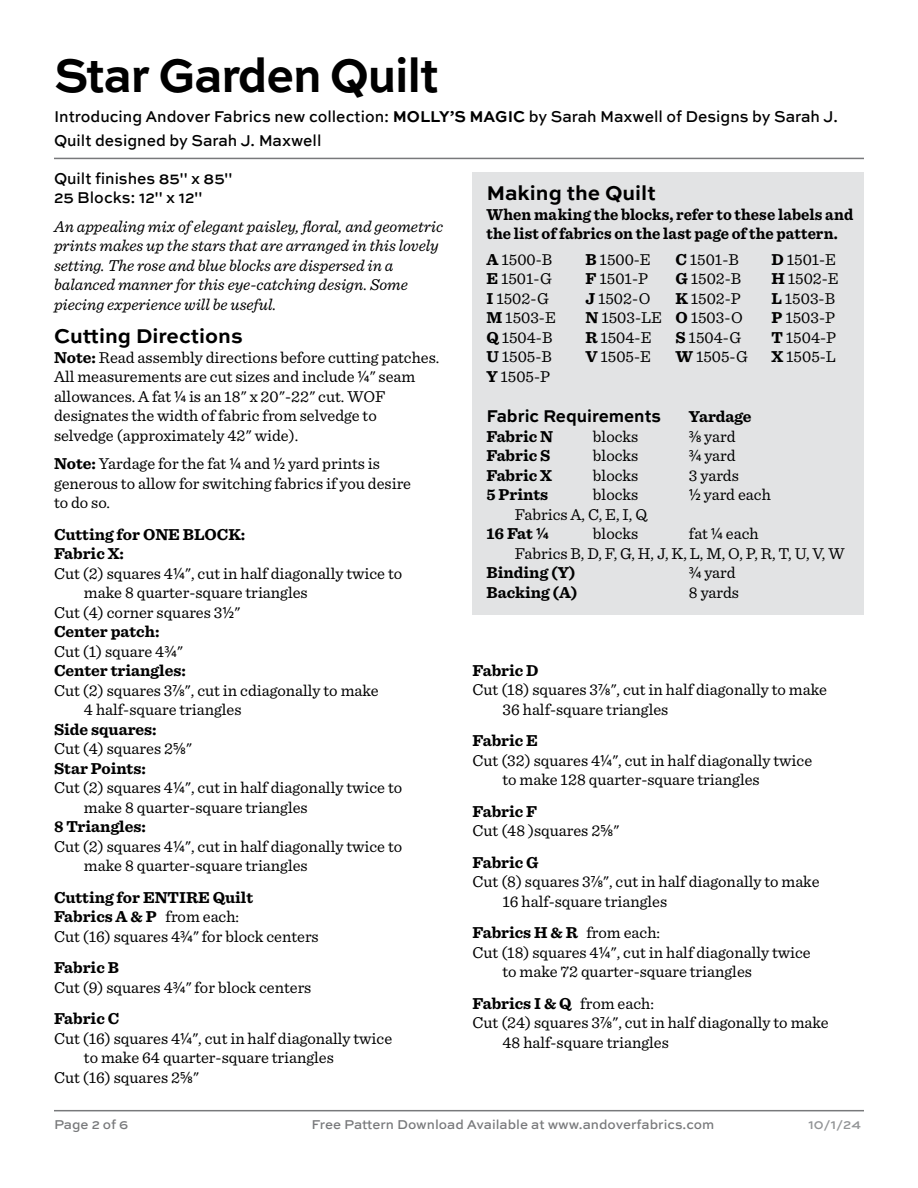
<style>
.page{position:relative;width:918px;height:1188px;background:#fff}
.page>*{position:absolute;margin:0;border:0;box-sizing:border-box;transform-origin:0 0}
.t1{font:700 49.5px "Sweet Sans Pro";letter-spacing:-.025em;color:#000;scale:.95 1}
.t2{font:700 21px "Sweet Sans Pro";color:#000}
.t3{font:700 18px "Sweet Sans Pro";color:#000;scale:.95 1}
.t4{font:16.5px/19.5px "Sentinel";color:#000}
.t5{font:italic 16.5px/19.5px "Sentinel";color:#000}
.t6{font:700 16.5px "Sentinel";color:#000}
.t7{font:500 16.5px/24px "Sweet Sans Pro";color:#000;scale:.95 1}
.t8{font:700 16.5px/19.5px "Sentinel";color:#000;scale:.95 1}
.t9{font:500 13.5px "Sweet Sans Pro";color:#78797b}
.t10{font:500 13.5px "Sweet Sans Pro";color:#929496}
.s1{font-weight:700}
.s2{font-family:"Utile";font-weight:500}
.s3{font-family:"Utile";font-weight:700}
.s4{font-weight:400}
</style>
<div class="page">
<hr style="left:54px;top:158px;width:810px;height:1px;background:#78797b">
<hr style="left:54px;top:1110px;width:810px;height:1px;background:#78797b">
<div style="left:472px;top:172px;width:392px;height:443px;background:#e2e3e4"></div>
<h1 class="t1" style="left:54px;top:38px;width:407px">Star Garden Quilt</h1>
<p class="t7" style="left:54px;top:104px;width:827px">Introducing Andover Fabrics new collection: <span class="s1">MOLLY’S MAGIC</span> by Sarah Maxwell of Designs by Sarah J.<br>Quilt designed by Sarah J. Maxwell</p>
<p class="t7" style="left:54px;top:168px;width:189px;line-height:19.5px">Quilt finishes 85" x 85"<br>25 Blocks: 12" x 12"</p>
<p class="t5" style="left:54px;top:215px;width:391px">An appealing mix of elegant paisley, floral, and geometric prints makes up the stars that are arranged in this lovely setting. The rose and blue blocks are dispersed in a balanced manner for this eye-catching design. Some piecing experience will be useful.</p>
<p class="t2" style="left:54px;top:320px;width:190px">Cutting Directions</p>
<p class="t4" style="left:54px;top:347px;width:387px"><span class="s1">Note:</span> Read assembly directions before cutting patches.<br>All measurements are cut sizes and include <span class="s2">1/4</span>" seam allowances. A fat <span class="s2">1/4</span> is an 18" x 20"-22" cut. WOF designates the width of fabric from selvedge to selvedge (approximately 42" wide).</p>
<p class="t4" style="left:54px;top:453px;width:359px"><span class="s1">Note:</span> Yardage for the fat <span class="s2">1/4</span> and <span class="s2">1/2</span> yard prints is generous to allow for switching fabrics if you desire to do so.</p>
<p class="t6" style="left:54px;top:521px;width:193px">Cutting for ONE BLOCK:</p>
<p class="t6" style="left:54px;top:541px;width:71px">Fabric X:</p>
<p class="t4" style="left:54px;top:562px;width:350px">Cut (2) squares 4<span class="s2">1/4</span>", cut in half diagonally twice to</p>
<p class="t4" style="left:84px;top:582px;width:225px">make 8 quarter-square triangles</p>
<p class="t4" style="left:54px;top:601px;width:188px">Cut (4) corner squares 3<span class="s2">1/2</span>"</p>
<p class="t6" style="left:54px;top:619px;width:107px">Center patch:</p>
<p class="t4" style="left:54px;top:640px;width:131px">Cut (1) square 4<span class="s2">3/4</span>"</p>
<p class="t6" style="left:54px;top:658px;width:133px">Center triangles:</p>
<p class="t4" style="left:54px;top:679px;width:326px">Cut (2) squares 3<span class="s2">7/8</span>", cut in cdiagonally to make</p>
<p class="t4" style="left:84px;top:699px;width:159px">4 half-square triangles</p>
<p class="t6" style="left:54px;top:716px;width:104px">Side squares:</p>
<p class="t4" style="left:54px;top:738px;width:140px">Cut (4) squares 2<span class="s2">5/8</span>"</p>
<p class="t6" style="left:54px;top:755px;width:93px">Star Points:</p>
<p class="t4" style="left:54px;top:777px;width:350px">Cut (2) squares 4<span class="s2">1/4</span>", cut in half diagonally twice to</p>
<p class="t4" style="left:84px;top:796px;width:225px">make 8 quarter-square triangles</p>
<p class="t6" style="left:54px;top:814px;width:94px">8 Triangles:</p>
<p class="t4" style="left:54px;top:835px;width:350px">Cut (2) squares 4<span class="s2">1/4</span>", cut in half diagonally twice to</p>
<p class="t4" style="left:84px;top:855px;width:225px">make 8 quarter-square triangles</p>
<p class="t4" style="left:54px;top:886px;width:266px"><span class="s1">Cutting for ENTIRE Quilt<br>Fabrics A &amp; P</span> from each:<br>Cut (16) squares 4<span class="s2">3/4</span>" for block centers</p>
<p class="t4" style="left:54px;top:957px;width:259px"><span class="s1">Fabric B<br></span>Cut (9) squares 4<span class="s2">3/4</span>" for block centers</p>
<p class="t6" style="left:54px;top:1006px;width:67px">Fabric C</p>
<p class="t4" style="left:54px;top:1027px;width:340px">Cut (16) squares 4<span class="s2">1/4</span>", cut in half diagonally twice</p>
<p class="t4" style="left:84px;top:1047px;width:251px">to make 64 quarter-square triangles</p>
<p class="t4" style="left:54px;top:1066px;width:147px">Cut (16) squares 2<span class="s2">5/8</span>"</p>
<p class="t2" style="left:486px;top:177px;width:171px">Making the Quilt</p>
<p class="t8" style="left:486px;top:204px;width:388px">When making the blocks, refer to these labels and the list of fabrics on the last page of the pattern.</p>
<p class="t4" style="left:486px;top:248px;width:67px"><span class="s1">A</span> 1500-B</p>
<p class="t4" style="left:585px;top:248px;width:67px"><span class="s1">B</span> 1500-E</p>
<p class="t4" style="left:675px;top:248px;width:65px"><span class="s1">C</span> 1501-B</p>
<p class="t4" style="left:771px;top:248px;width:66px"><span class="s1">D</span> 1501-E</p>
<p class="t4" style="left:486px;top:268px;width:67px"><span class="s1">E</span> 1501-G</p>
<p class="t4" style="left:585px;top:268px;width:64px"><span class="s1">F</span> 1501-P</p>
<p class="t4" style="left:675px;top:268px;width:67px"><span class="s1">G</span> 1502-B</p>
<p class="t4" style="left:771px;top:268px;width:69px"><span class="s1">H</span> 1502-E</p>
<p class="t4" style="left:486px;top:287px;width:64px"><span class="s1">I</span> 1502-G</p>
<p class="t4" style="left:585px;top:287px;width:66px"><span class="s1">J</span> 1502-O</p>
<p class="t4" style="left:675px;top:287px;width:67px"><span class="s1">K</span> 1502-P</p>
<p class="t4" style="left:771px;top:287px;width:65px"><span class="s1">L</span> 1503-B</p>
<p class="t4" style="left:486px;top:307px;width:71px"><span class="s1">M</span> 1503-E</p>
<p class="t4" style="left:585px;top:307px;width:159px"><span class="s1">N</span> 1503-LE <span class="s1">O</span> 1503-O</p>
<p class="t4" style="left:771px;top:307px;width:65px"><span class="s1">P</span> 1503-P</p>
<p class="t4" style="left:486px;top:326px;width:67px"><span class="s1">Q</span> 1504-B</p>
<p class="t4" style="left:585px;top:326px;width:68px"><span class="s1">R</span> 1504-E</p>
<p class="t4" style="left:675px;top:326px;width:67px"><span class="s1">S</span> 1504-G</p>
<p class="t4" style="left:771px;top:326px;width:66px"><span class="s1">T</span> 1504-P</p>
<p class="t4" style="left:486px;top:346px;width:67px"><span class="s1">U</span> 1505-B</p>
<p class="t4" style="left:585px;top:346px;width:67px"><span class="s1">V</span> 1505-E</p>
<p class="t4" style="left:675px;top:346px;width:74px"><span class="s1">W</span> 1505-G</p>
<p class="t4" style="left:771px;top:346px;width:66px"><span class="s1">X</span> 1505-L</p>
<p class="t4" style="left:486px;top:365px;width:65px"><span class="s1">Y</span> 1505-P</p>
<p class="t3" style="left:486px;top:402px;width:185px">Fabric Requirements</p>
<p class="t6" style="left:689px;top:404px;width:64px">Yardage</p>
<p class="t6" style="left:486px;top:423px;width:68px">Fabric N</p>
<p class="t4" style="left:593px;top:425px;width:47px">blocks</p>
<p class="t4" style="left:689px;top:425px;width:48px"><span class="s2">3/8</span> yard</p>
<p class="t6" style="left:486px;top:443px;width:65px">Fabric S</p>
<p class="t4" style="left:593px;top:445px;width:47px">blocks</p>
<p class="t4" style="left:689px;top:445px;width:48px"><span class="s2">3/4</span> yard</p>
<p class="t6" style="left:486px;top:462px;width:67px">Fabric X</p>
<p class="t4" style="left:593px;top:464px;width:47px">blocks</p>
<p class="t4" style="left:689px;top:464px;width:51px">3 yards</p>
<p class="t6" style="left:486px;top:482px;width:63px">5 Prints</p>
<p class="t4" style="left:593px;top:484px;width:47px">blocks</p>
<p class="t4" style="left:689px;top:484px;width:83px"><span class="s2">1/2</span> yard each</p>
<p class="t4" style="left:486px;top:503px;width:162px;text-indent:28px">Fabrics A, C, E, I, Q<br><span class="s1">16 Fat</span> <span class="s3">1/4</span></p>
<p class="t4" style="left:515px;top:523px;width:331px;text-indent:174px">fat <span class="s2">1/4</span> each<br>Fabrics B, D, F, G, H, J, K, L, M, O, P, R, T, U, V, W</p>
<p class="t6" style="left:486px;top:560px;width:91px">Binding (Y)</p>
<p class="t4" style="left:689px;top:562px;width:48px"><span class="s2">3/4</span> yard</p>
<p class="t6" style="left:486px;top:579px;width:93px">Backing (A)</p>
<p class="t4" style="left:689px;top:581px;width:52px">8 yards</p>
<p class="t4" style="left:593px;top:523px;width:47px">blocks</p>
<p class="t6" style="left:472px;top:657px;width:68px">Fabric D</p>
<p class="t4" style="left:472px;top:679px;width:356px">Cut (18) squares 3<span class="s2">7/8</span>", cut in half diagonally to make</p>
<p class="t4" style="left:502px;top:698px;width:167px">36 half-square triangles</p>
<p class="t6" style="left:472px;top:728px;width:67px">Fabric E</p>
<p class="t4" style="left:472px;top:749px;width:341px">Cut (32) squares 4<span class="s2">1/4</span>", cut in half diagonally twice</p>
<p class="t4" style="left:502px;top:769px;width:259px">to make 128 quarter-square triangles</p>
<p class="t4" style="left:472px;top:800px;width:148px"><span class="s1">Fabric F<br></span>Cut (48 )squares 2<span class="s2">5/8</span>"</p>
<p class="t6" style="left:472px;top:849px;width:68px">Fabric G</p>
<p class="t4" style="left:472px;top:871px;width:349px">Cut (8) squares 3<span class="s2">7/8</span>", cut in half diagonally to make</p>
<p class="t4" style="left:502px;top:890px;width:166px">16 half-square triangles</p>
<p class="t6" style="left:472px;top:920px;width:189px">Fabrics H &amp; R <span class="s4">from each:</span></p>
<p class="t4" style="left:472px;top:941px;width:340px">Cut (18) squares 4<span class="s2">1/4</span>", cut in half diagonally twice</p>
<p class="t4" style="left:502px;top:961px;width:251px">to make 72 quarter-square triangles</p>
<p class="t6" style="left:472px;top:990px;width:183px">Fabrics I &amp; Q <span class="s4">from each:</span></p>
<p class="t4" style="left:472px;top:1012px;width:358px">Cut (24) squares 3<span class="s2">7/8</span>", cut in half diagonally to make</p>
<p class="t4" style="left:502px;top:1031px;width:168px">48 half-square triangles</p>
<p class="t9" style="left:54px;top:1115px;width:76px">Page 2 of 6</p>
<p class="t9" style="left:312px;top:1115px;width:404px">Free Pattern Download Available at www.andoverfabrics.com</p>
<p class="t10" style="left:809px;top:1115px;width:54px">10/1/24</p>
</div>
